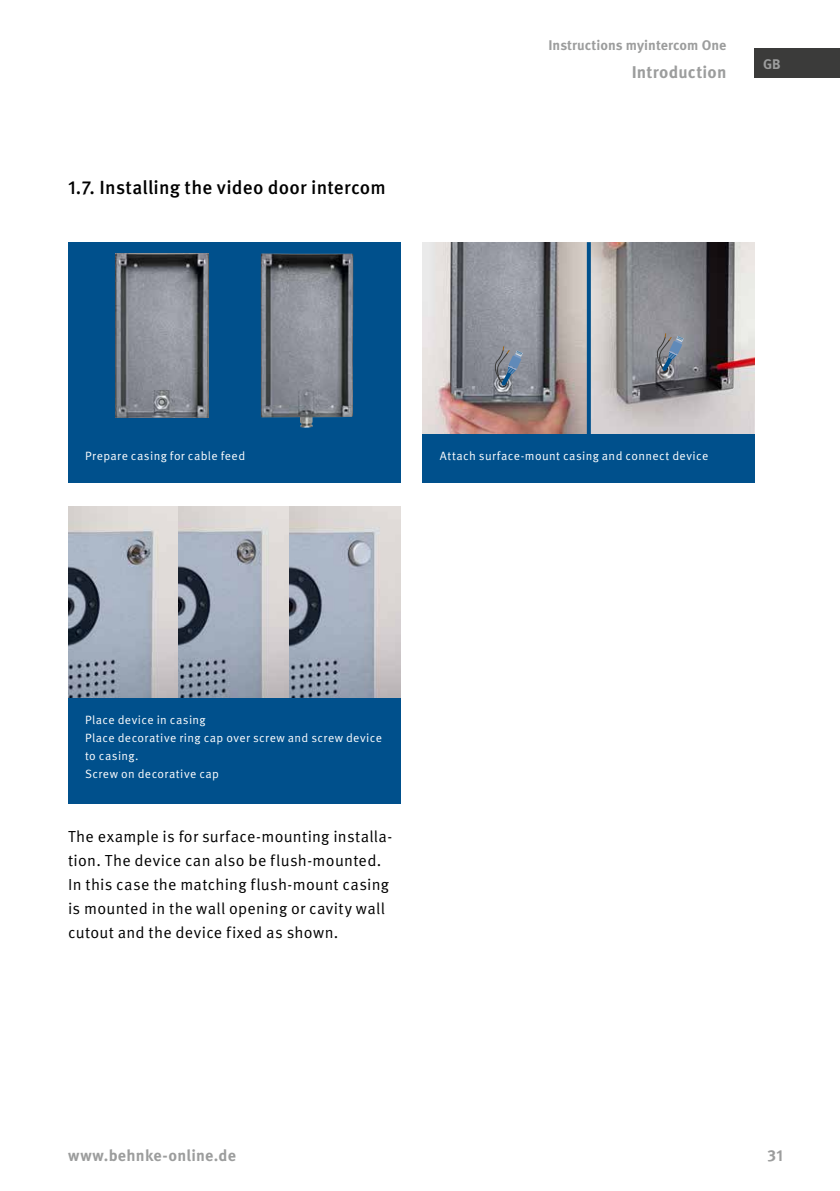
<style>
.page{position:relative;width:840px;height:1191px;background:#fff}
.page>*{position:absolute;margin:0;border:0;box-sizing:border-box;transform-origin:0 0}
.t1{font:500 19px "Meta Pro";letter-spacing:.01em;color:#000}
.t2{font:700 17px "Meta Pro";letter-spacing:.015em;color:#9c9d9d}
.t3{font:16px/24px "Meta Pro Norm";letter-spacing:.015em;color:#000}
.t4{font:700 16px "Meta Pro";letter-spacing:.015em;color:#9c9d9d}
.t5{font:700 14px "Meta Pro";letter-spacing:.005em;color:#9c9d9d}
.t6{font:12px/18px "Meta Pro Norm";letter-spacing:.035em;color:#fff}
</style>
<div class="page">
<div style="left:754px;top:49px;width:85px;height:29px;background:#3b3b3a"></div>
<div style="left:68px;top:242px;width:332px;height:209px;background:#00508c"></div>
<img style="left:68px;top:506px;width:332px;height:192px">
<img style="left:422px;top:242px;width:332px;height:192px">
<img style="left:116px;top:253px;width:92px;height:164px">
<img style="left:260px;top:253px;width:93px;height:174px">
<svg style="left:586px;top:242px;width:4px;height:192px"></svg>
<svg style="left:652px;top:333px;width:31px;height:40px"></svg>
<svg style="left:490px;top:346px;width:32px;height:41px"></svg>
<div style="left:68px;top:434px;width:332px;height:48px;background:#00508c"></div>
<div style="left:422px;top:434px;width:332px;height:48px;background:#00508c"></div>
<div style="left:68px;top:698px;width:332px;height:105px;background:#00508c"></div>
<p class="t1" style="left:68px;top:173px;width:319px">1.7. Installing the video door intercom</p>
<p class="t5" style="left:548px;top:34px;width:179px">Instructions myintercom One</p>
<p class="t2" style="left:631px;top:59px;width:96px">Introduction</p>
<p class="t5" style="left:762px;top:53px;width:19px">GB</p>
<p class="t6" style="left:85px;top:446px;width:161px">Prepare casing for cable feed</p>
<p class="t6" style="left:439px;top:446px;width:270px">Attach surface-mount casing and connect device</p>
<p class="t6" style="left:85px;top:710px;width:298px">Place device in casing<br>Place decorative ring cap over screw and screw device to casing.<br>Screw on decorative cap</p>
<p class="t3" style="left:68px;top:824px;width:325px">The example is for surface-mounting installa&shy;tion. The device can also be flush-mounted.<br>In this case the matching flush-mount casing is mounted in the wall opening or cavity wall cutout and the device fixed as shown.</p>
<p class="t4" style="left:68px;top:1142px;width:169px">www.behnke-online.de</p>
<p class="t4" style="left:767px;top:1142px;width:17px">31</p>
</div>
